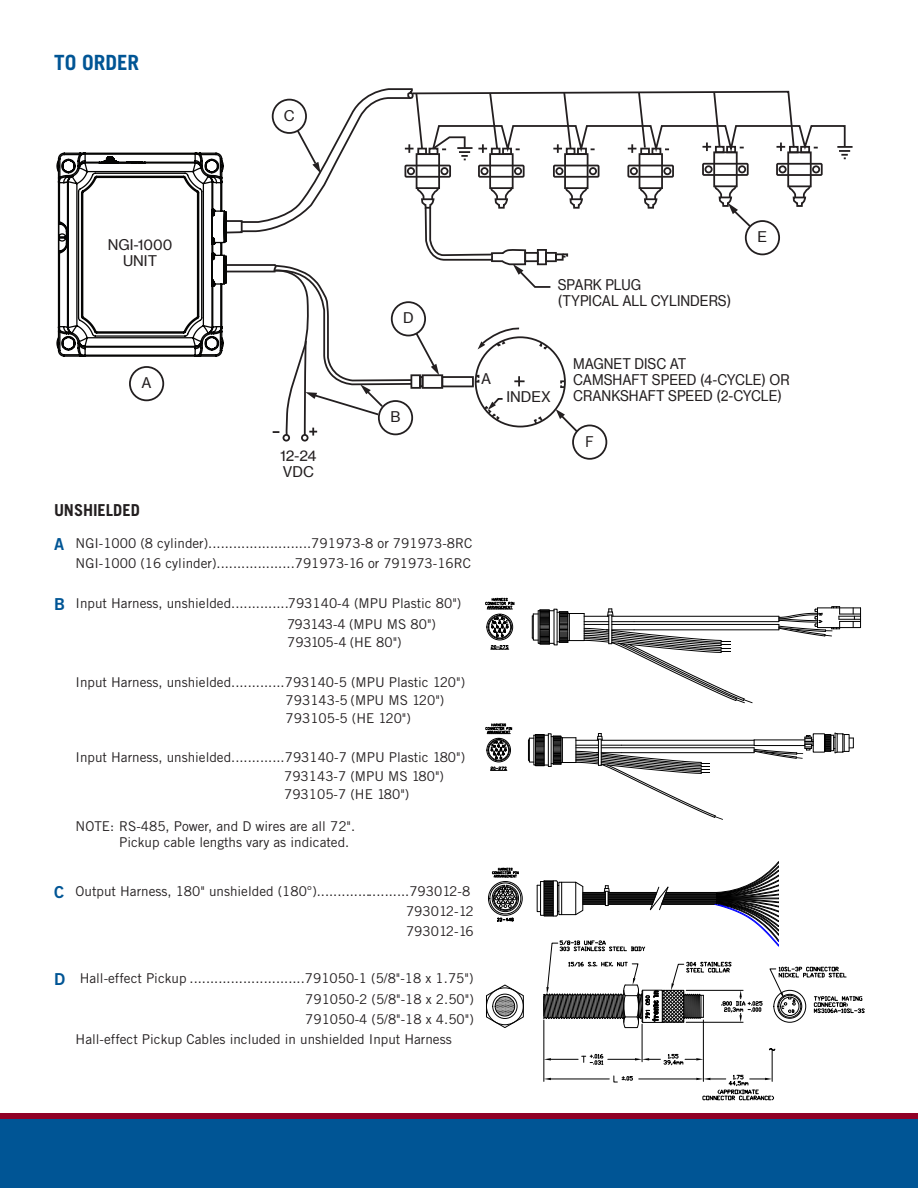
<style>
.page{position:relative;width:918px;height:1188px;background:#fff}
.page>*{position:absolute;margin:0;border:0;box-sizing:border-box;transform-origin:0 0}
.t1{font:700 21px "Trade Gothic";letter-spacing:-.005em;color:#005595}
.t2{font:700 16.5px "Trade Gothic";color:#231f20}
.t3{font:16.5px "Trade Gothic Bold Two";color:#005595}
.t4{font:14.4px/16.2px "N Haas Grotesk TX Pro";color:#231f20;scale:.91 1}
.t5{font:14.4px/16.2px "N Haas Grotesk TX Pro";color:#231f20}
.t6{font:13.5px "Trade Gothic";color:#231f20}
</style>
<div class="page">
<div style="left:0;top:1117px;width:918px;height:71px;background:#005595"></div>
<div style="left:0;top:1113px;width:918px;height:6px;background:#900126"></div>
<hr style="left:634px;top:621px;width:145px;height:1px;background:#000">
<div style="left:487px;top:614px;width:26px;height:26px;border:1px solid #000;border-radius:50%"></div>
<div style="left:488px;top:615px;width:24px;height:24px;border:1px solid #000;border-radius:50%"></div>
<div style="left:489px;top:616px;width:22px;height:22px;border:1px solid #000;border-radius:50%"></div>
<svg style="left:491px;top:645px;width:18px;height:5px"></svg>
<svg style="left:485px;top:597px;width:29px;height:40px"></svg>
<hr style="left:612px;top:616px;width:167px;height:1px;background:#000">
<hr style="left:634px;top:630px;width:145px;height:1px;background:#000">
<hr style="left:612px;top:624px;width:167px;height:1px;background:#000">
<svg style="left:778px;top:606px;width:83px;height:30px"></svg>
<svg style="left:532px;top:609px;width:221px;height:94px"></svg>
<hr style="left:622px;top:745px;width:132px;height:1px;background:#000">
<svg style="left:824px;top:733px;width:30px;height:20px"></svg>
<div style="left:487px;top:738px;width:24px;height:24px;border:1px solid #000;border-radius:50%"></div>
<div style="left:488px;top:739px;width:22px;height:22px;border:1px solid #000;border-radius:50%"></div>
<div style="left:489px;top:740px;width:20px;height:20px;border:1px solid #000;border-radius:50%"></div>
<svg style="left:490px;top:767px;width:17px;height:4px"></svg>
<svg style="left:485px;top:723px;width:27px;height:36px"></svg>
<hr style="left:601px;top:740px;width:153px;height:1px;background:#000">
<hr style="left:622px;top:752px;width:132px;height:1px;background:#000">
<hr style="left:601px;top:747px;width:153px;height:1px;background:#000">
<svg style="left:754px;top:735px;width:59px;height:24px"></svg>
<svg style="left:528px;top:733px;width:195px;height:87px"></svg>
<svg style="left:492px;top:867px;width:27px;height:11px"></svg>
<div style="left:488px;top:881px;width:34px;height:35px;border:1px solid #000;border-radius:50%"></div>
<div style="left:490px;top:883px;width:31px;height:31px;border:1px solid #000;border-radius:50%"></div>
<svg style="left:492px;top:885px;width:27px;height:37px"></svg>
<svg style="left:486px;top:984px;width:38px;height:44px"></svg>
<hr style="left:642px;top:1024px;width:1px;height:38px;background:#000">
<svg style="left:544px;top:1052px;width:159px;height:14px"></svg>
<hr style="left:543px;top:1020px;width:1px;height:61px;background:#000">
<hr style="left:703px;top:1020px;width:1px;height:61px;background:#000">
<hr style="left:551px;top:1079px;width:58px;height:1px;background:#000">
<hr style="left:639px;top:1079px;width:57px;height:1px;background:#000">
<svg style="left:544px;top:1078px;width:7px;height:2px"></svg>
<svg style="left:613px;top:1075px;width:20px;height:8px"></svg>
<hr style="left:772px;top:1049px;width:1px;height:32px;background:#000">
<svg style="left:769px;top:1048px;width:7px;height:3px"></svg>
<svg style="left:696px;top:1073px;width:78px;height:28px"></svg>
<svg style="left:537px;top:861px;width:328px;height:168px"></svg>
<svg style="left:56px;top:88px;width:797px;height:372px"></svg>
<p class="t1" style="left:54px;top:50px;width:87px">TO ORDER</p>
<p class="t5" style="left:284px;top:107px;width:12px">C</p>
<p class="t5" style="left:108px;top:237px;width:66px;text-align:center">NGI-1000<br>UNIT</p>
<p class="t5" style="left:403px;top:310px;width:12px">D</p>
<p class="t5" style="left:142px;top:375px;width:12px">A</p>
<p class="t5" style="left:391px;top:409px;width:11px">B</p>
<p class="t5" style="left:481px;top:371px;width:12px">A</p>
<p class="t5" style="left:280px;top:448px;width:38px">12-24<br>VDC</p>
<p class="t2" style="left:54px;top:500px;width:87px">UNSHIELDED</p>
<p class="t3" style="left:54px;top:533px;width:12px">A</p>
<p class="t6" style="left:76px;top:535px;width:398px">NGI-1000 (8 cylinder).........................791973-8 or 791973-8RC</p>
<p class="t6" style="left:76px;top:555px;width:397px">NGI-1000 (16 cylinder)...................791973-16 or 791973-16RC</p>
<p class="t3" style="left:54px;top:594px;width:13px">B</p>
<p class="t6" style="left:76px;top:596px;width:387px">Input Harness, unshielded..............793140-4 (MPU Plastic 80")</p>
<p class="t6" style="left:287px;top:616px;width:150px">793143-4 (MPU MS 80")</p>
<p class="t6" style="left:287px;top:634px;width:116px">793105-4 (HE 80")</p>
<p class="t6" style="left:76px;top:674px;width:391px">Input Harness, unshielded.............793140-5 (MPU Plastic 120")</p>
<p class="t6" style="left:286px;top:692px;width:160px">793143-5 (MPU MS 120")</p>
<p class="t6" style="left:286px;top:710px;width:127px">793105-5 (HE 120")</p>
<p class="t6" style="left:76px;top:749px;width:391px">Input Harness, unshielded.............793140-7 (MPU Plastic 180")</p>
<p class="t6" style="left:284px;top:768px;width:161px">793143-7 (MPU MS 180")</p>
<p class="t6" style="left:284px;top:786px;width:127px">793105-7 (HE 180")</p>
<p class="t6" style="left:76px;top:818px;width:281px">NOTE: RS-485, Power, and D wires are all 72".</p>
<p class="t6" style="left:119px;top:834px;width:232px">Pickup cable lengths vary as indicated.</p>
<p class="t3" style="left:54px;top:882px;width:12px">C</p>
<p class="t6" style="left:76px;top:883px;width:396px">Output Harness, 180" unshielded (180°).......................793012-8</p>
<p class="t6" style="left:406px;top:903px;width:69px">793012-12</p>
<p class="t6" style="left:406px;top:923px;width:69px">793012-16</p>
<p class="t3" style="left:54px;top:969px;width:13px">D</p>
<p class="t6" style="left:80px;top:970px;width:395px">Hall-effect Pickup ............................791050-1 (5/8"-18 x 1.75")</p>
<p class="t6" style="left:305px;top:991px;width:170px">791050-2 (5/8"-18 x 2.50")</p>
<p class="t6" style="left:305px;top:1011px;width:170px">791050-4 (5/8"-18 x 4.50")</p>
<p class="t6" style="left:76px;top:1031px;width:378px">Hall-effect Pickup Cables included in unshielded Input Harness</p>
<p class="t4" style="left:558px;top:277px;width:192px">SPARK PLUG<br>(TYPICAL ALL CYLINDERS)</p>
<p class="t5" style="left:758px;top:229px;width:11px">E</p>
<p class="t5" style="left:506px;top:389px;width:46px">INDEX</p>
<p class="t4" style="left:573px;top:355px;width:239px">MAGNET DISC AT<br>CAMSHAFT SPEED (4-CYCLE) OR<br>CRANKSHAFT SPEED (2-CYCLE)</p>
<p class="t4" style="left:586px;top:433px;width:11px">F</p>
</div>
